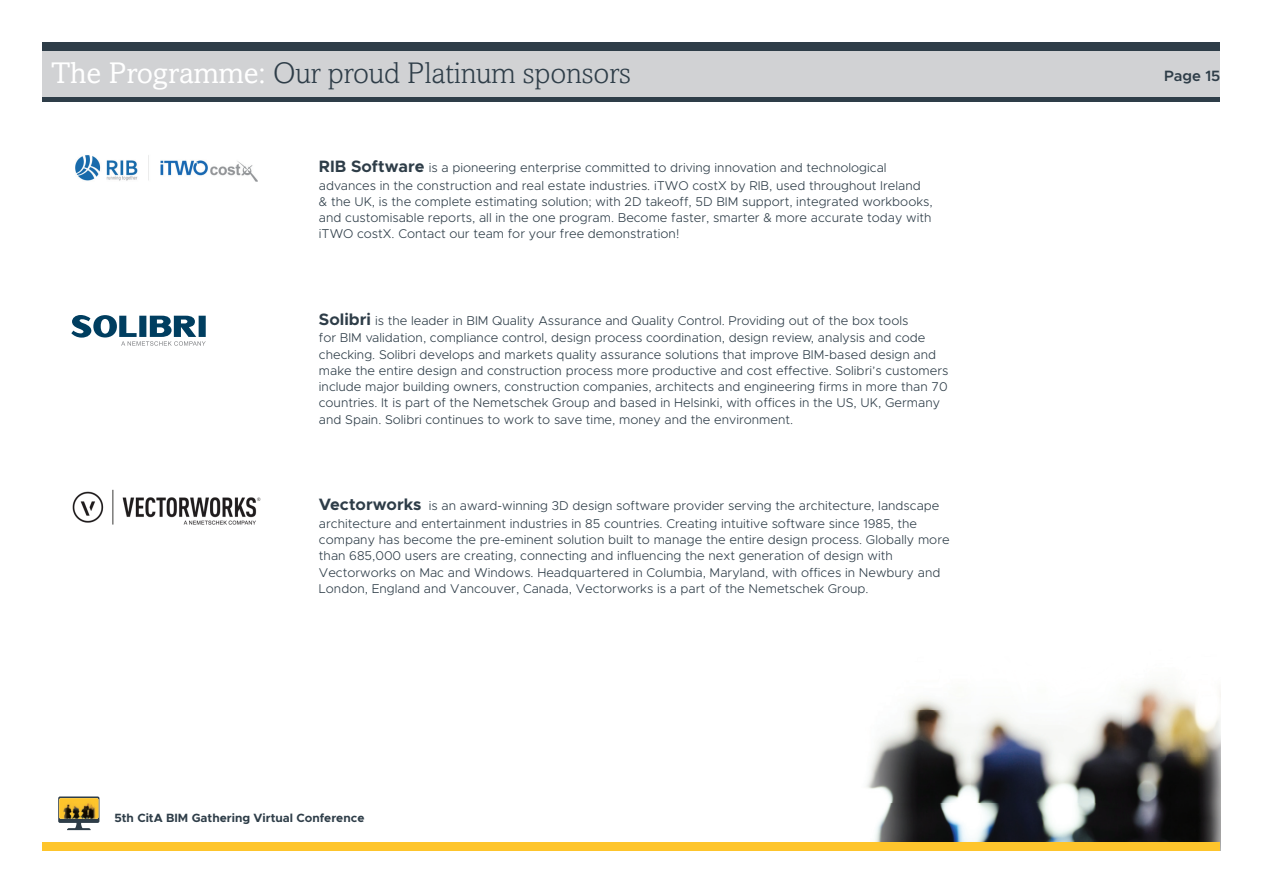
<style>
.page{position:relative;width:1263px;height:893px;background:#fff}
.page>*{position:absolute;margin:0;border:0;box-sizing:border-box;transform-origin:0 0}
.t1{font:300 30px "Amasis";color:#2e3d48}
.t2{font:600 15px "Metropolis";color:#2e3d48}
.t3{font:300 12.75px/16.2px "Metropolis";color:#2e3d48}
.t4{font:700 12px "Metropolis";color:#2e3d48}
.s1{font-weight:400;color:#fff}
.s2{font-weight:700;font-size:16.5px}
</style>
<div class="page">
<img style="left:866px;top:683px;width:354px;height:159px">
<div style="left:43px;top:43px;width:1177px;height:59px;background:#d1d2d4"></div>
<div style="left:43px;top:43px;width:1177px;height:8px;background:#2e3d48"></div>
<hr style="left:43px;top:98px;width:1177px;height:4px;background:#2e3d48">
<div style="left:43px;top:842px;width:1177px;height:8px;background:#fec52c"></div>
<svg style="left:58px;top:796px;width:41px;height:34px"></svg>
<img style="left:59px;top:798px;width:40px;height:21px">
<svg style="left:71px;top:315px;width:135px;height:31px"></svg>
<img style="left:75px;top:155px;width:182px;height:27px">
<img style="left:72px;top:489px;width:189px;height:36px">
<h1 class="t1" style="left:51px;top:56px;width:581px"><span class="s1">The Programme:</span> Our proud Platinum sponsors</h1>
<p class="t2" style="left:1164px;top:66px;width:58px">Page 15</p>
<p class="t3" style="left:319px;top:159px;width:603px;line-height:17.9px"><span class="s2">RIB Software</span> is a pioneering enterprise committed to driving innovation and technological advances in the construction and real estate industries. iTWO costX by RIB, used throughout Ireland</p>
<p class="t3" style="left:319px;top:193px;width:615px;text-align:justify">&amp; the UK, is the complete estimating solution; with 2D takeoff, 5D BIM support, integrated workbooks, and customisable reports, all in the one program. Become faster, smarter &amp; more accurate today with iTWO costX. Contact our team for your free demonstration!</p>
<p class="t3" style="left:319px;top:311px;width:608px;line-height:18px"><span class="s2">Solibri</span> is the leader in BIM Quality Assurance and Quality Control. Providing out of the box tools for BIM validation, compliance control, design process coordination, design review, analysis and code</p>
<p class="t3" style="left:319px;top:346px;width:631px">checking. Solibri develops and markets quality assurance solutions that improve BIM-based design and make the entire design and construction process more productive and cost effective. Solibri’s customers include major building owners, construction companies, architects and engineering firms in more than 70 countries. It is part of the Nemetschek Group and based in Helsinki, with offices in the US, UK, Germany and Spain. Solibri continues to work to save time, money and the environment.</p>
<p class="t3" style="left:319px;top:497px;width:622px;line-height:18px"><span class="s2">Vectorworks</span> is an award-winning 3D design software provider serving the architecture, landscape architecture and entertainment industries in 85 countries. Creating intuitive software since 1985, the</p>
<p class="t3" style="left:319px;top:532px;width:632px">company has become the pre-eminent solution built to manage the entire design process. Globally more than 685,000 users are creating, connecting and influencing the next generation of design with Vectorworks on Mac and Windows. Headquartered in Columbia, Maryland, with offices in Newbury and London, England and Vancouver, Canada, Vectorworks is a part of the Nemetschek Group.</p>
<p class="t4" style="left:114px;top:810px;width:251px">5th CitA BIM Gathering Virtual Conference</p>
</div>
